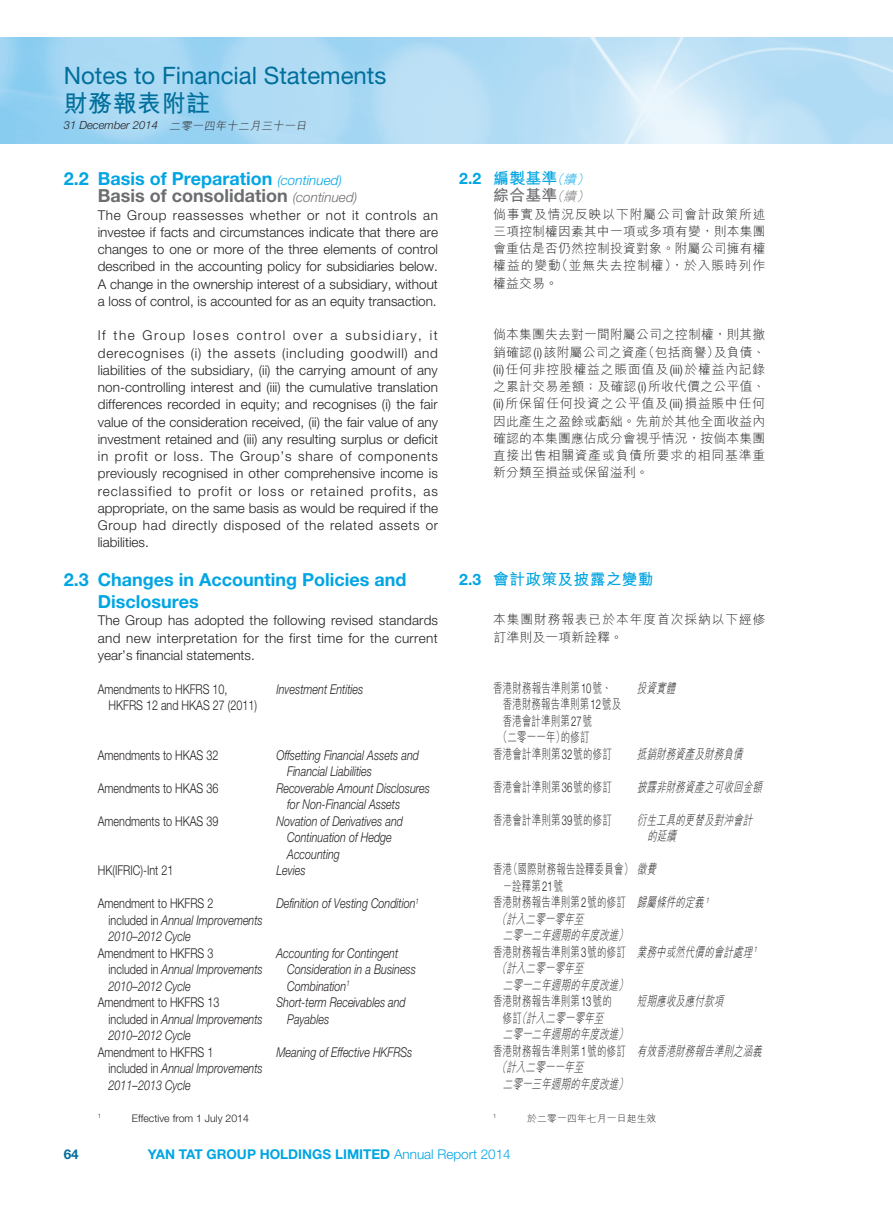
<style>
.page{position:relative;width:893px;height:1212px;background:#fff}
.page>*{position:absolute;margin:0;border:0;box-sizing:border-box;transform-origin:0 0}
.t1{font:24px "Helvetica Neue LT Std";color:#006f9b}
.t2{font:700 24px "M Hei HK";letter-spacing:.02em;color:#006f9b}
.t3{font:700 18px/17.2px "Helvetica Neue LT Std";color:#00a5e3}
.t4{font:700 15.75px/17.2px "M Hei HK";letter-spacing:.02em;color:#00a5e3;text-align:right}
.t5{font:300 13.5px/17.2px "Helvetica Neue LT Std";color:#231f20;text-align:justify}
.t6{font:italic 300 13.5px/16.5px "Helvetica Neue LT Std";color:#231f20;scale:.8 1}
.t7{font:italic 300 13.5px/16.5px "M Hei HK";color:#231f20;scale:.7 1}
.t8{font:300 13.5px "M Hei HK";letter-spacing:.02em;color:#231f20;scale:.7 1}
.t9{font:300 13.5px/16.5px "Helvetica Neue LT Std";color:#231f20;scale:.8 1}
.t10{font:700 13.5px "Helvetica Neue LT Std";color:#00a5e3}
.t11{font:700 13.5px "Helvetica Neue LT Std";color:#006f9b}
.t12{font:300 12.75px/17.2px "M Hei HK";letter-spacing:.02em;color:#231f20;text-align:justify}
.t13{font:300 12.75px/17.2px "M Hei HK";letter-spacing:.07em;color:#231f20}
.t14{font:italic 300 11.25px "Helvetica Neue LT Std";color:#231f20}
.t15{font:300 10.5px "Helvetica Neue LT Std";color:#231f20}
.t16{font:300 9.75px "M Hei HK";letter-spacing:.02em;color:#231f20}
.t17{font:300 6.15px "Helvetica Neue LT Std";color:#231f20}
.t18{font:300 5.7px "Helvetica Neue LT Std";color:#231f20}
.s1{font-family:"M Hei HK"}
.s2{font-weight:300;font-style:italic;font-size:13.5px}
.s3{color:#6c6d70}
.s4{font-weight:300;font-style:italic;font-size:13.5px;color:#6c6d70}
.s5{font-style:normal}
.s6{font-family:"Helvetica Neue LT Std"}
.s7{font-weight:300;font-style:italic;font-size:12.75px}
.s8{font-weight:300;font-style:italic;font-size:12.75px;color:#6c6d70}
.s9{font-style:italic}
.s10{font-family:"Helvetica Neue LT Std";font-style:normal}
.s11{font-weight:300}
</style>
<div class="page">
<h1 class="t1" style="left:64px;top:61px;width:324px">Notes to Financial Statements</h1>
<h1 class="t2" style="left:64px;top:86px;width:148px">財務報表附註</h1>
<p class="t14" style="left:64px;top:119px;width:246px">31 December 2014 <span class="s1">二零一四年十二月三十一日</span></p>
<h2 class="t3" style="left:98px;top:170px;width:261px;text-indent:-34px">2.2 Basis of Preparation <span class="s2">(continued)<br></span><span class="s3">Basis of consolidation</span> <span class="s4">(continued)</span></h2>
<p class="t5" style="left:98px;top:206px;width:342px">The Group reassesses whether or not it controls an investee if facts and circumstances indicate that there are changes to one or more of the three elements of control described in the accounting policy for subsidiaries below.<br>A change in the ownership interest of a subsidiary, without a loss of control, is accounted for as an equity transaction.</p>
<p class="t5" style="left:98px;top:327px;width:342px">If the Group loses control over a subsidiary, it derecognises (i) the assets (including goodwill) and liabilities of the subsidiary, (ii) the carrying amount of any non-controlling interest and (iii) the cumulative translation differences recorded in equity; and recognises (i) the fair value of the consideration received, (ii) the fair value of any investment retained and (iii) any resulting surplus or deficit in profit or loss. The Group’s share of components previously recognised in other comprehensive income is reclassified to profit or loss or retained profits, as appropriate, on the same basis as would be required if the Group had directly disposed of the related assets or liabilities.</p>
<h2 class="t3" style="left:98px;top:569px;width:310px;line-height:21.8px;text-indent:-34px">2.3 Changes in Accounting Policies and<br>Disclosures</h2>
<p class="t5" style="left:98px;top:612px;width:342px">The Group has adopted the following revised standards and new interpretation for the first time for the current year’s financial statements.</p>
<p class="t9" style="left:109px;top:680px;width:187px;text-indent:-11px">Amendments to HKFRS 10,<br>HKFRS 12 and HKAS 27 (2011)</p>
<p class="t6" style="left:276px;top:680px;width:110px">Investment Entities</p>
<p class="t9" style="left:98px;top:746px;width:152px">Amendments to HKAS 32</p>
<p class="t6" style="left:287px;top:746px;width:166px;text-indent:-11px">Offsetting Financial Assets and<br>Financial Liabilities</p>
<p class="t9" style="left:98px;top:779px;width:152px">Amendments to HKAS 36</p>
<p class="t6" style="left:287px;top:779px;width:180px;text-indent:-11px">Recoverable Amount Disclosures for Non-Financial Assets</p>
<p class="t9" style="left:98px;top:812px;width:152px">Amendments to HKAS 39</p>
<p class="t6" style="left:287px;top:812px;width:146px;text-indent:-11px">Novation of Derivatives and<br>Continuation of Hedge<br>Accounting</p>
<p class="t9" style="left:98px;top:862px;width:96px">HK(IFRIC)-Int 21</p>
<p class="t6" style="left:276px;top:862px;width:38px">Levies</p>
<p class="t6" style="left:109px;top:895px;width:194px;text-indent:-11px"><span class="s5">Amendment to HKFRS 2<br>included in</span> Annual Improvements<br>2010–2012 Cycle</p>
<p class="t6" style="left:276px;top:895px;width:180px">Definition of Vesting Condition<sup>1</sup></p>
<p class="t6" style="left:109px;top:944px;width:194px;text-indent:-11px"><span class="s5">Amendment to HKFRS 3<br>included in</span> Annual Improvements<br>2010–2012 Cycle</p>
<p class="t6" style="left:287px;top:944px;width:163px;text-indent:-11px">Accounting for Contingent<br>Consideration in a Business<br>Combination<sup>1</sup></p>
<p class="t6" style="left:109px;top:994px;width:194px;text-indent:-11px"><span class="s5">Amendment to HKFRS 13<br>included in</span> Annual Improvements<br>2010–2012 Cycle</p>
<p class="t6" style="left:287px;top:994px;width:150px;text-indent:-11px">Short-term Receivables and<br>Payables</p>
<p class="t6" style="left:109px;top:1043px;width:194px;text-indent:-11px"><span class="s5">Amendment to HKFRS 1<br>included in</span> Annual Improvements<br>2011–2013 Cycle</p>
<p class="t6" style="left:276px;top:1043px;width:172px">Meaning of Effective HKFRSs</p>
<p class="t17" style="left:98px;top:1112px;width:5px">1</p>
<p class="t15" style="left:132px;top:1112px;width:119px">Effective from 1 July 2014</p>
<p class="t4" style="left:459px;top:168px;width:134px"><span class="s6">2.2</span> 編製基準<span class="s7">（續）</span><span class="s3">綜合基準</span><span class="s8">（續）</span></p>
<p class="t12" style="left:493px;top:205px;width:274px">倘事實及情況反映以下附屬公司會計政策所述三項控制權因素其中一項或多項有變，則本集團會重估是否仍然控制投資對象。附屬公司擁有權權益的變動（並無失去控制權），於入賬時列作權益交易。</p>
<p class="t12" style="left:493px;top:326px;width:274px">倘本集團失去對一間附屬公司之控制權，則其撤銷確認<span class="s6">(i)</span>該附屬公司之資產（包括商譽）及負債、<span class="s6">(ii)</span>任何非控股權益之賬面值及<span class="s6">(iii)</span>於權益內記錄之累計交易差額；及確認<span class="s6">(i)</span>所收代價之公平值、<span class="s6">(ii)</span>所保留任何投資之公平值及<span class="s6">(iii)</span>損益賬中任何因此產生之盈餘或虧絀。先前於其他全面收益內確認的本集團應佔成分會視乎情況，按倘本集團直接出售相關資產或負債所要求的相同基準重新分類至損益或保留溢利。</p>
<p class="t4" style="left:459px;top:570px;width:196px"><span class="s6">2.3</span> 會計政策及披露之變動</p>
<p class="t13" style="left:493px;top:611px;width:274px">本集團財務報表已於本年度首次採納以下經修訂準則及一項新詮釋。</p>
<p class="t8" style="left:493px;top:681px;width:171px">香港財務報告準則第<span class="s6">10</span>號、</p>
<p class="t8" style="left:503px;top:697px;width:171px">香港財務報告準則第<span class="s6">12</span>號及</p>
<p class="t8" style="left:503px;top:714px;width:130px">香港會計準則第<span class="s6">27</span>號</p>
<p class="t8" style="left:498px;top:730px;width:132px">（二零一一年）的修訂</p>
<p class="t7" style="left:637px;top:679px;width:60px">投資實體</p>
<p class="t8" style="left:493px;top:747px;width:171px">香港會計準則第<span class="s6">32</span>號的修訂</p>
<p class="t7" style="left:637px;top:745px;width:157px">抵銷財務資產及財務負債</p>
<p class="t8" style="left:493px;top:780px;width:171px">香港會計準則第<span class="s6">36</span>號的修訂</p>
<p class="t7" style="left:637px;top:778px;width:184px">披露非財務資產之可收回金額</p>
<p class="t8" style="left:493px;top:813px;width:171px">香港會計準則第<span class="s6">39</span>號的修訂</p>
<p class="t7" style="left:647px;top:811px;width:155px;text-indent:-11px">衍生工具的更替及對沖會計的延續</p>
<p class="t8" style="left:493px;top:862px;width:238px">香港（國際財務報告詮釋委員會）<span class="s9">徵費</span></p>
<p class="t8" style="left:503px;top:879px;width:88px">－詮釋第<span class="s6">21</span>號</p>
<p class="t8" style="left:493px;top:895px;width:191px">香港財務報告準則第<span class="s6">2</span>號的修訂</p>
<p class="t7" style="left:497px;top:910px;width:129px">（計入二零一零年至</p>
<p class="t7" style="left:503px;top:927px;width:184px">二零一二年週期的年度改進）</p>
<p class="t7" style="left:637px;top:894px;width:107px">歸屬條件的定義<sup>1</sup></p>
<p class="t8" style="left:493px;top:945px;width:191px">香港財務報告準則第<span class="s6">3</span>號的修訂</p>
<p class="t7" style="left:497px;top:960px;width:129px">（計入二零一零年至</p>
<p class="t7" style="left:503px;top:976px;width:184px">二零一二年週期的年度改進）</p>
<p class="t7" style="left:637px;top:943px;width:176px">業務中或然代價的會計處理<sup>1</sup></p>
<p class="t7" style="left:503px;top:993px;width:184px;text-indent:-9px"><span class="s5">香港財務報告準則第</span><span class="s10">13</span><span class="s5">號的<br>修訂</span>（計入二零一零年至<br>二零一二年週期的年度改進）</p>
<p class="t7" style="left:637px;top:993px;width:129px">短期應收及應付款項</p>
<p class="t8" style="left:493px;top:1044px;width:191px">香港財務報告準則第<span class="s6">1</span>號的修訂</p>
<p class="t7" style="left:497px;top:1059px;width:129px">（計入二零一一年至</p>
<p class="t7" style="left:503px;top:1075px;width:184px">二零一三年週期的年度改進）</p>
<p class="t7" style="left:637px;top:1042px;width:184px">有效香港財務報告準則之涵義</p>
<p class="t18" style="left:493px;top:1113px;width:5px">1</p>
<p class="t16" style="left:527px;top:1113px;width:131px">於二零一四年七月一日起生效</p>
<p class="t11" style="left:64px;top:1146px;width:17px">64</p>
<p class="t10" style="left:148px;top:1146px;width:364px">YAN TAT GROUP HOLDINGS LIMITED <span class="s11">Annual Report 2014</span></p>
</div>
